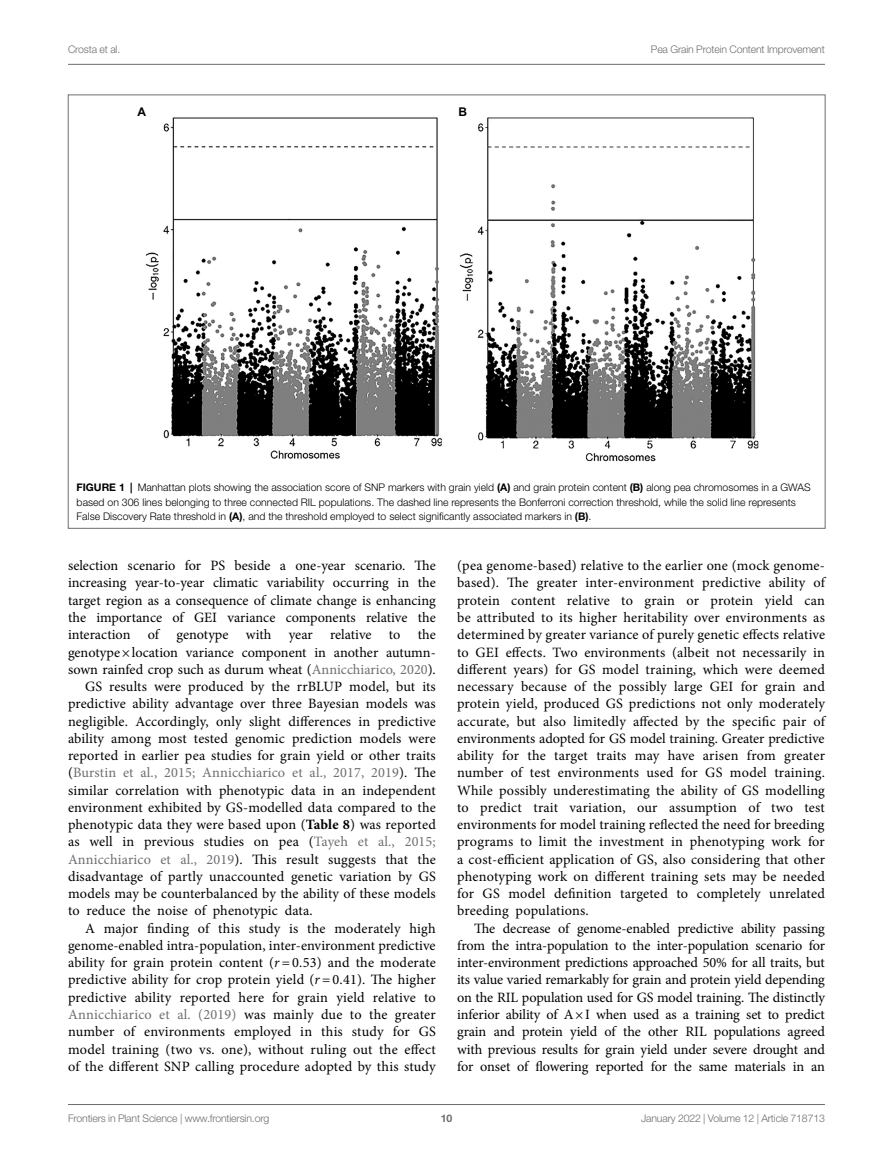
<style>
.page{position:relative;width:893px;height:1170px;background:#fff}
.page>*{position:absolute;margin:0;border:0;box-sizing:border-box;transform-origin:0 0}
.TEXT{font:14.25px/17.2px "Minion Pro";letter-spacing:.005em;color:#000;text-align:justify}
.t1{font:700 12px "Arial";color:#000}
.FIG_LEG{font:300 10.5px/14.2px "Helvetica Neue LT Std";color:#000}
.t2{font:300 10.5px "Helvetica Neue LT Std";letter-spacing:-.015em;color:#6d6e71}
.t3{font:700 10.5px "Helvetica Neue LT Std";color:#6d6e71}
.s1{font-weight:700}
.s2{color:#6d6e71}
.s3{font-style:italic}
</style>
<div class="page">
<hr style="left:68px;top:64px;width:757px;height:1px;background:#6d6e71">
<hr style="left:68px;top:1104px;width:757px;height:1px;background:#6d6e71">
<img style="left:145px;top:117px;width:614px;height:345px">
<p class="t2" style="left:68px;top:42px;width:54px">Crosta et al.</p>
<p class="t2" style="left:651px;top:42px;width:176px">Pea Grain Protein Content Improvement</p>
<p class="t1" style="left:137px;top:103px;width:10px">A</p>
<p class="t1" style="left:458px;top:103px;width:10px">B</p>
<p class="FIG_LEG" style="left:77px;top:480px;width:736px"><span class="s1">FIGURE 1 |</span> Manhattan plots showing the association score of SNP markers with grain yield <span class="s1">(A)</span> and grain protein content <span class="s1">(B)</span> along pea chromosomes in a GWAS based on 306 lines belonging to three connected RIL populations. The dashed line represents the Bonferroni correction threshold, while the solid line represents<br>False Discovery Rate threshold in <span class="s1">(A)</span>, and the threshold employed to select significantly associated markers in <span class="s1">(B)</span>.</p>
<p class="TEXT" style="left:68px;top:557px;width:369px">selection scenario for PS beside a one-year scenario. The increasing year-to-year climatic variability occurring in the target region as a consequence of climate change is enhancing the importance of GEI variance components relative the interaction of genotype with year relative to the genotype×location variance component in another autumn&shy;sown rainfed crop such as durum wheat (<span class="s2">Annicchiarico, 2020</span>).</p>
<p class="TEXT" style="left:68px;top:678px;width:369px;text-indent:17px">GS results were produced by the rrBLUP model, but its predictive ability advantage over three Bayesian models was negligible. Accordingly, only slight differences in predictive ability among most tested genomic prediction models were reported in earlier pea studies for grain yield or other traits (<span class="s2">Burstin et al., 2015; Annicchiarico et al., 2017, 2019</span>). The similar correlation with phenotypic data in an independent environment exhibited by GS-modelled data compared to the phenotypic data they were based upon (<span class="s1">Table 8</span>) was reported as well in previous studies on pea (<span class="s2">Tayeh et al., 2015; Annicchiarico et al., 2019</span>). This result suggests that the disadvantage of partly unaccounted genetic variation by GS models may be counterbalanced by the ability of these models to reduce the noise of phenotypic data.</p>
<p class="TEXT" style="left:68px;top:919px;width:369px;text-indent:17px">A major finding of this study is the moderately high genome-enabled intra-population, inter-environment predictive ability for grain protein content (<span class="s3">r</span> = 0.53) and the moderate predictive ability for crop protein yield (<span class="s3">r</span> = 0.41). The higher predictive ability reported here for grain yield relative to <span class="s2">Annicchiarico et al. (2019)</span> was mainly due to the greater number of environments employed in this study for GS model training (two vs. one), without ruling out the effect of the different SNP calling procedure adopted by this study</p>
<p class="TEXT" style="left:457px;top:557px;width:370px">(pea genome-based) relative to the earlier one (mock genome&shy;based). The greater inter-environment predictive ability of protein content relative to grain or protein yield can be attributed to its higher heritability over environments as determined by greater variance of purely genetic effects relative to GEI effects. Two environments (albeit not necessarily in different years) for GS model training, which were deemed necessary because of the possibly large GEI for grain and protein yield, produced GS predictions not only moderately accurate, but also limitedly affected by the specific pair of environments adopted for GS model training. Greater predictive ability for the target traits may have arisen from greater number of test environments used for GS model training.<br>While possibly underestimating the ability of GS modelling to predict trait variation, our assumption of two test environments for model training reflected the need for breeding programs to limit the investment in phenotyping work for a cost-efficient application of GS, also considering that other phenotyping work on different training sets may be needed for GS model definition targeted to completely unrelated breeding populations.</p>
<p class="TEXT" style="left:457px;top:919px;width:369px;text-indent:17px">The decrease of genome-enabled predictive ability passing from the intra-population to the inter-population scenario for inter-environment predictions approached 50% for all traits, but its value varied remarkably for grain and protein yield depending on the RIL population used for GS model training. The distinctly inferior ability of A×I when used as a training set to predict grain and protein yield of the other RIL populations agreed with previous results for grain yield under severe drought and for onset of flowering reported for the same materials in an</p>
<p class="t2" style="left:68px;top:1111px;width:203px">Frontiers in Plant Science | www.frontiersin.org</p>
<p class="t3" style="left:441px;top:1111px;width:13px">10</p>
<p class="t2" style="left:641px;top:1111px;width:185px">January 2022 | Volume 12 | Article 718713</p>
</div>
